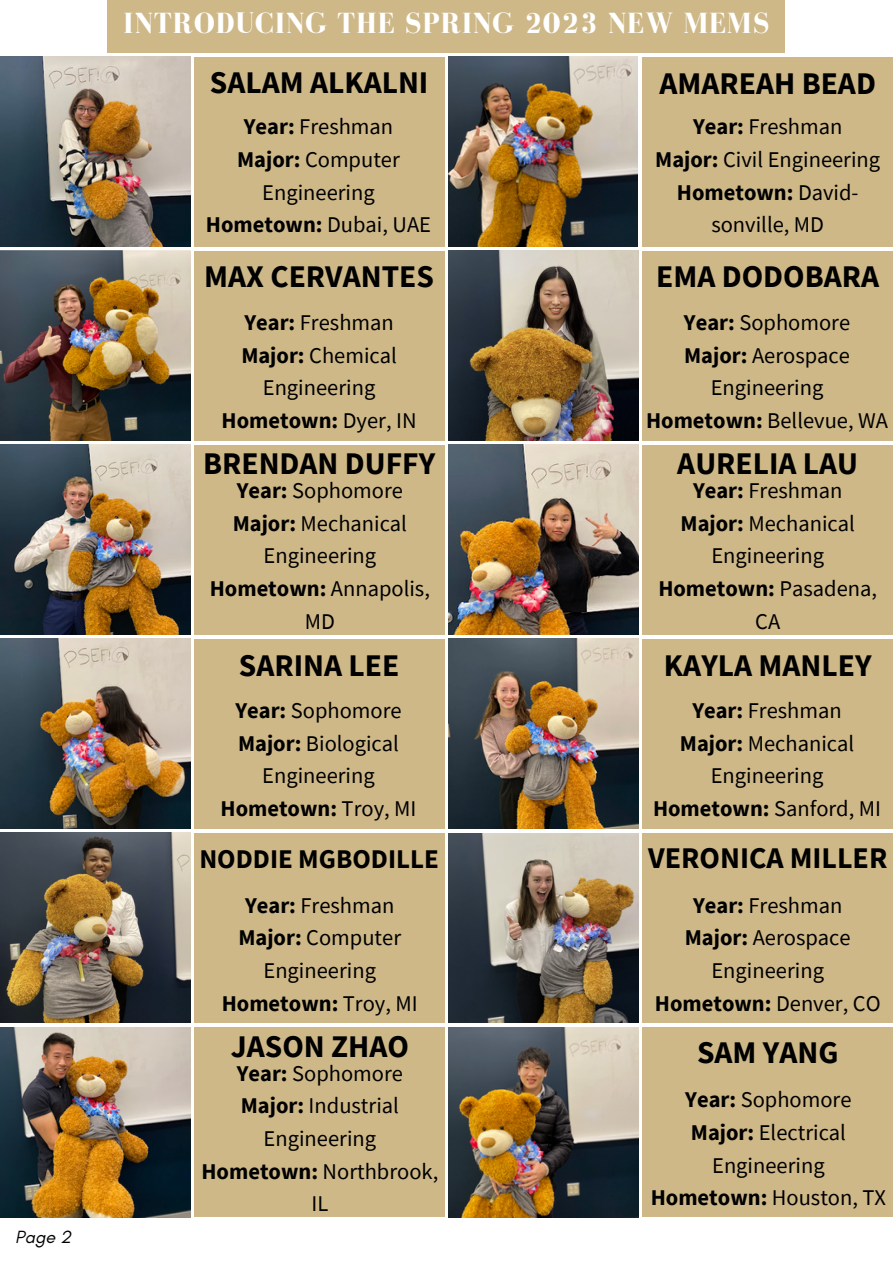
<style>
.page{position:relative;width:893px;height:1264px;background:#fff}
.page>*{position:absolute;margin:0;border:0;box-sizing:border-box;transform-origin:0 0}
.t1{font:700 31.5px "Source Sans Pro";color:#000}
.t2{font:700 30px "Bodoni FLF";letter-spacing:.03em;color:#fff}
.t3{font:700 30px "Source Sans Pro";color:#000}
.t4{font:700 27px "Source Sans Pro";color:#000}
.t5{font:22.5px/32.5px "Source Sans Pro";color:#000;text-align:center}
.t6{font:italic 18px "Glacial Indifference";color:#000}
.s1{font-weight:700}
</style>
<div class="page">
<div style="left:107px;top:0;width:677px;height:52px;background:#ceb888"></div>
<div style="left:194px;top:57px;width:250px;height:189px;background:#ceb888"></div>
<img style="left:0;top:251px;width:190px;height:190px">
<img style="left:0;top:445px;width:190px;height:190px">
<img style="left:0;top:57px;width:190px;height:190px">
<img style="left:0;top:832px;width:190px;height:190px">
<img style="left:448px;top:1027px;width:190px;height:190px">
<img style="left:0;top:1027px;width:190px;height:190px">
<img style="left:448px;top:445px;width:190px;height:190px">
<img style="left:448px;top:251px;width:190px;height:189px">
<img style="left:448px;top:57px;width:189px;height:190px">
<img style="left:448px;top:639px;width:190px;height:189px">
<img style="left:0;top:639px;width:190px;height:189px">
<img style="left:448px;top:833px;width:190px;height:189px">
<div style="left:642px;top:57px;width:250px;height:189px;background:#ceb888"></div>
<div style="left:194px;top:251px;width:250px;height:189px;background:#ceb888"></div>
<div style="left:194px;top:445px;width:250px;height:189px;background:#ceb888"></div>
<div style="left:194px;top:639px;width:250px;height:189px;background:#ceb888"></div>
<div style="left:194px;top:833px;width:250px;height:189px;background:#ceb888"></div>
<div style="left:194px;top:1027px;width:250px;height:189px;background:#ceb888"></div>
<div style="left:642px;top:1027px;width:250px;height:189px;background:#ceb888"></div>
<div style="left:642px;top:251px;width:250px;height:189px;background:#ceb888"></div>
<div style="left:642px;top:445px;width:250px;height:189px;background:#ceb888"></div>
<div style="left:642px;top:639px;width:250px;height:189px;background:#ceb888"></div>
<div style="left:642px;top:833px;width:250px;height:189px;background:#ceb888"></div>
<p class="t6" style="left:15px;top:1226px;width:57px">Page 2</p>
<h2 class="t2" style="left:123px;top:7px;width:647px">INTRODUCING THE SPRING 2023 NEW MEMS</h2>
<h1 class="t1" style="left:210px;top:62px;width:220px">SALAM ALKALNI</h1>
<h1 class="t1" style="left:659px;top:63px;width:218px">AMAREAH BEAD</h1>
<p class="t5" style="left:206px;top:110px;width:227px"><span class="s1">Year:</span> Freshman<br><span class="s1">Major:</span> Computer<br>Engineering<br><span class="s1">Hometown:</span> Dubai, UAE</p>
<p class="t5" style="left:655px;top:110px;width:226px"><span class="s1">Year:</span> Freshman<br><span class="s1">Major:</span> Civil Engineering<br><span class="s1">Hometown:</span> David&shy;sonville, MD</p>
<h1 class="t1" style="left:204px;top:256px;width:231px">MAX CERVANTES</h1>
<h1 class="t1" style="left:656px;top:256px;width:224px">EMA DODOBARA</h1>
<p class="t5" style="left:222px;top:306px;width:196px"><span class="s1">Year:</span> Freshman<br><span class="s1">Major:</span> Chemical<br>Engineering<br><span class="s1">Hometown:</span> Dyer, IN</p>
<p class="t5" style="left:646px;top:306px;width:243px"><span class="s1">Year:</span> Sophomore<br><span class="s1">Major:</span> Aerospace<br>Engineering<br><span class="s1">Hometown:</span> Bellevue, WA</p>
<h1 class="t1" style="left:203px;top:443px;width:234px">BRENDAN DUFFY</h1>
<h1 class="t1" style="left:677px;top:443px;width:182px">AURELIA LAU</h1>
<p class="t5" style="left:210px;top:474px;width:222px"><span class="s1">Year:</span> Sophomore<br><span class="s1">Major:</span> Mechanical<br>Engineering<br><span class="s1">Hometown:</span> Annapolis,<br>MD</p>
<p class="t5" style="left:658px;top:474px;width:220px"><span class="s1">Year:</span> Freshman<br><span class="s1">Major:</span> Mechanical<br>Engineering<br><span class="s1">Hometown:</span> Pasadena,<br>CA</p>
<h1 class="t1" style="left:239px;top:645px;width:162px">SARINA LEE</h1>
<h1 class="t1" style="left:664px;top:645px;width:209px">KAYLA MANLEY</h1>
<p class="t5" style="left:220px;top:693px;width:197px"><span class="s1">Year:</span> Sophomore<br><span class="s1">Major:</span> Biological<br>Engineering<br><span class="s1">Hometown:</span> Troy, MI</p>
<p class="t5" style="left:653px;top:693px;width:229px"><span class="s1">Year:</span> Freshman<br><span class="s1">Major:</span> Mechanical<br>Engineering<br><span class="s1">Hometown:</span> Sanford, MI</p>
<p class="t4" style="left:199px;top:841px;width:241px">NODDIE MGBODILLE</p>
<h2 class="t3" style="left:648px;top:838px;width:241px">VERONICA MILLER</h2>
<p class="t5" style="left:222px;top:888px;width:197px"><span class="s1">Year:</span> Freshman<br><span class="s1">Major:</span> Computer<br>Engineering<br><span class="s1">Hometown:</span> Troy, MI</p>
<p class="t5" style="left:655px;top:888px;width:227px"><span class="s1">Year:</span> Freshman<br><span class="s1">Major:</span> Aerospace<br>Engineering<br><span class="s1">Hometown:</span> Denver, CO</p>
<h1 class="t1" style="left:231px;top:1025px;width:180px">JASON ZHAO</h1>
<h1 class="t1" style="left:697px;top:1032px;width:143px">SAM YANG</h1>
<p class="t5" style="left:201px;top:1056px;width:238px"><span class="s1">Year:</span> Sophomore<br><span class="s1">Major:</span> Industrial<br>Engineering<br><span class="s1">Hometown:</span> Northbrook,<br>IL</p>
<p class="t5" style="left:650px;top:1083px;width:237px"><span class="s1">Year:</span> Sophomore<br><span class="s1">Major:</span> Electrical<br>Engineering<br><span class="s1">Hometown:</span> Houston, TX</p>
</div>
